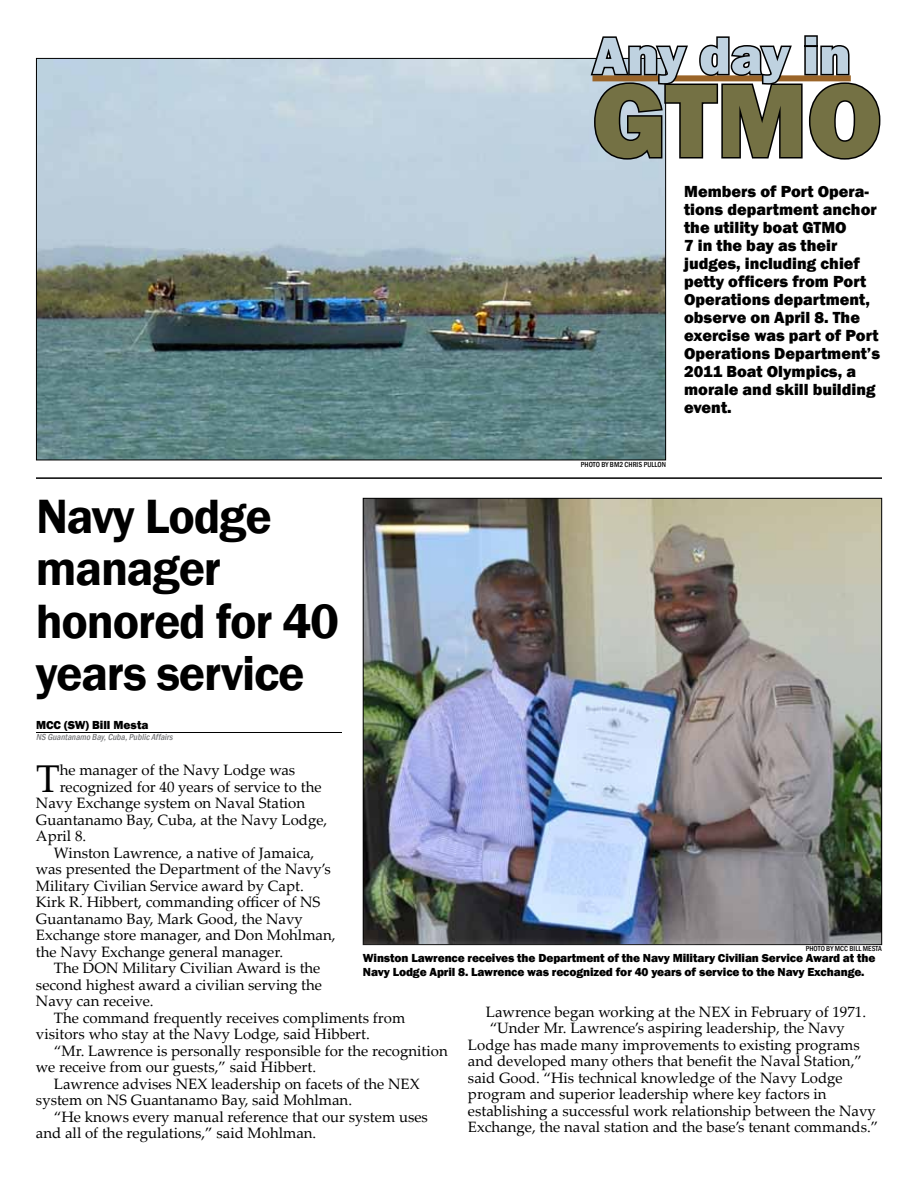
<style>
.page{position:relative;width:918px;height:1188px;background:#fff}
.page>*{position:absolute;margin:0;border:0;box-sizing:border-box;transform-origin:0 0}
.t1{font:800 108px "Franklin Gothic";color:#747144}
.t2{font:800 54px "Franklin Gothic";letter-spacing:-.005em;color:#bfd2e0}
.t3{font:600 49.5px/52.5px "Franklin Gothic";color:#000}
.t4{font:38.7px "Palatino Linotype";color:#000}
.t5{font:800 16.5px/18px "Franklin Gothic";color:#000}
.t6{font:15px "Palatino Linotype";color:#000}
.t7{font:800 12px/13.5px "Franklin Gothic";letter-spacing:-.01em;color:#000}
.t8{font:italic 500 condensed 9px "Franklin Gothic";color:#77787b}
.t9{font:500 condensed 7.5px "Franklin Gothic";color:#000}
</style>
<div class="page">
<img style="left:365px;top:500px;width:515px;height:434px">
<img style="left:38px;top:60px;width:626px;height:398px">
<div style="left:663px;top:165px;width:232px;height:265px;background:#fff"></div>
<svg style="left:589px;top:35px;width:292px;height:126px"></svg>
<hr style="left:36px;top:477px;width:846px;height:2px;background:#000">
<hr style="left:36px;top:732px;width:306px;height:1px;background:#000">
<svg style="left:362px;top:934px;width:521px;height:12px;background:#66676b"></svg>
<h2 class="t2" style="left:592px;top:21px;width:260px">Any day in</h2>
<h1 class="t1" style="left:592px;top:51px;width:291px">GTMO</h1>
<h3 class="t3" style="left:36px;top:490px;width:305px">Navy Lodge manager honored for 40 years service</h3>
<p class="t7" style="left:36px;top:718px;width:114px">MCC (SW) Bill Mesta</p>
<p class="t8" style="left:36px;top:731px;width:140px">NS Guantanamo Bay,Cuba,PublicAffairs</p>
<p class="t5" style="left:684px;top:182px;width:198px">Members of Port Opera&shy;tions department anchor the utility boat GTMO<br>7 in the bay as their judges, including chief petty officers from Port<br>Operations department, observe on April 8. The exercise was part of Port<br>Operations Department’s<br>2011 Boat Olympics, a morale and skill building event.</p>
<p class="t9" style="left:581px;top:459px;width:68px">PHOTO BY BM2 CHRIS PULLON</p>
<h3 class="t4" style="left:36px;top:751px;width:25px">T</h3>
<p class="t6" style="left:60px;top:759px;width:237px">he manager of the Navy Lodge was</p>
<p class="t6" style="left:60px;top:776px;width:263px">recognized for 40 years of service to the</p>
<p class="t6" style="left:36px;top:792px;width:271px">Navy Exchange system on Naval Station</p>
<p class="t6" style="left:36px;top:809px;width:293px">Guantanamo Bay, Cuba, at the Navy Lodge,</p>
<p class="t6" style="left:36px;top:825px;width:52px">April 8.</p>
<p class="t6" style="left:54px;top:842px;width:262px">Winston Lawrence, a native of Jamaica,</p>
<p class="t6" style="left:36px;top:858px;width:296px">was presented the Department of the Navy’s</p>
<p class="t6" style="left:36px;top:875px;width:269px">Military Civilian Service award by Capt.</p>
<p class="t6" style="left:36px;top:891px;width:286px">Kirk R. Hibbert, commanding officer of NS</p>
<p class="t6" style="left:36px;top:908px;width:268px">Guantanamo Bay, Mark Good, the Navy</p>
<p class="t6" style="left:36px;top:924px;width:301px">Exchange store manager, and Don Mohlman,</p>
<p class="t6" style="left:36px;top:941px;width:249px">the Navy Exchange general manager.</p>
<p class="t6" style="left:54px;top:957px;width:268px">The DON Military Civilian Award is the</p>
<p class="t6" style="left:36px;top:974px;width:288px">second highest award a civilian serving the</p>
<p class="t6" style="left:36px;top:990px;width:119px">Navy can receive.</p>
<p class="t6" style="left:54px;top:1007px;width:353px">The command frequently receives compliments from</p>
<p class="t6" style="left:36px;top:1023px;width:335px">visitors who stay at the Navy Lodge, said Hibbert.</p>
<p class="t6" style="left:54px;top:1040px;width:395px">“Mr. Lawrence is personally responsible for the recognition</p>
<p class="t6" style="left:36px;top:1056px;width:282px">we receive from our guests,” said Hibbert.</p>
<p class="t6" style="left:54px;top:1073px;width:367px">Lawrence advises NEX leadership on facets of the NEX</p>
<p class="t6" style="left:36px;top:1089px;width:318px">system on NS Guantanamo Bay, said Mohlman.</p>
<p class="t6" style="left:54px;top:1106px;width:376px">“He knows every manual reference that our system uses</p>
<p class="t6" style="left:36px;top:1122px;width:282px">and all of the regulations,” said Mohlman.</p>
<p class="t9" style="left:806px;top:943px;width:48px">PHOTO BY MCC BILL</p>
<p class="t9" style="left:863px;top:943px;width:20px">MESTA</p>
<p class="t7" style="left:363px;top:952px;width:514px">Winston Lawrence receives the Department of the Navy Military Civilian Service Award at the<br>Navy Lodge April 8. Lawrence was recognized for 40 years of service to the Navy Exchange.</p>
<p class="t6" style="left:486px;top:1001px;width:382px">Lawrence began working at the NEX in February of 1971.</p>
<p class="t6" style="left:490px;top:1017px;width:357px">“Under Mr. Lawrence’s aspiring leadership, the Navy</p>
<p class="t6" style="left:468px;top:1034px;width:393px">Lodge has made many improvements to existing programs</p>
<p class="t6" style="left:468px;top:1050px;width:395px">and developed many others that benefit the Naval Station,”</p>
<p class="t6" style="left:468px;top:1067px;width:376px">said Good. “His technical knowledge of the Navy Lodge</p>
<p class="t6" style="left:468px;top:1083px;width:360px">program and superior leadership where key factors in</p>
<p class="t6" style="left:468px;top:1100px;width:409px">establishing a successful work relationship between the Navy</p>
<p class="t6" style="left:468px;top:1116px;width:412px">Exchange, the naval station and the base’s tenant commands.”</p>
</div>
